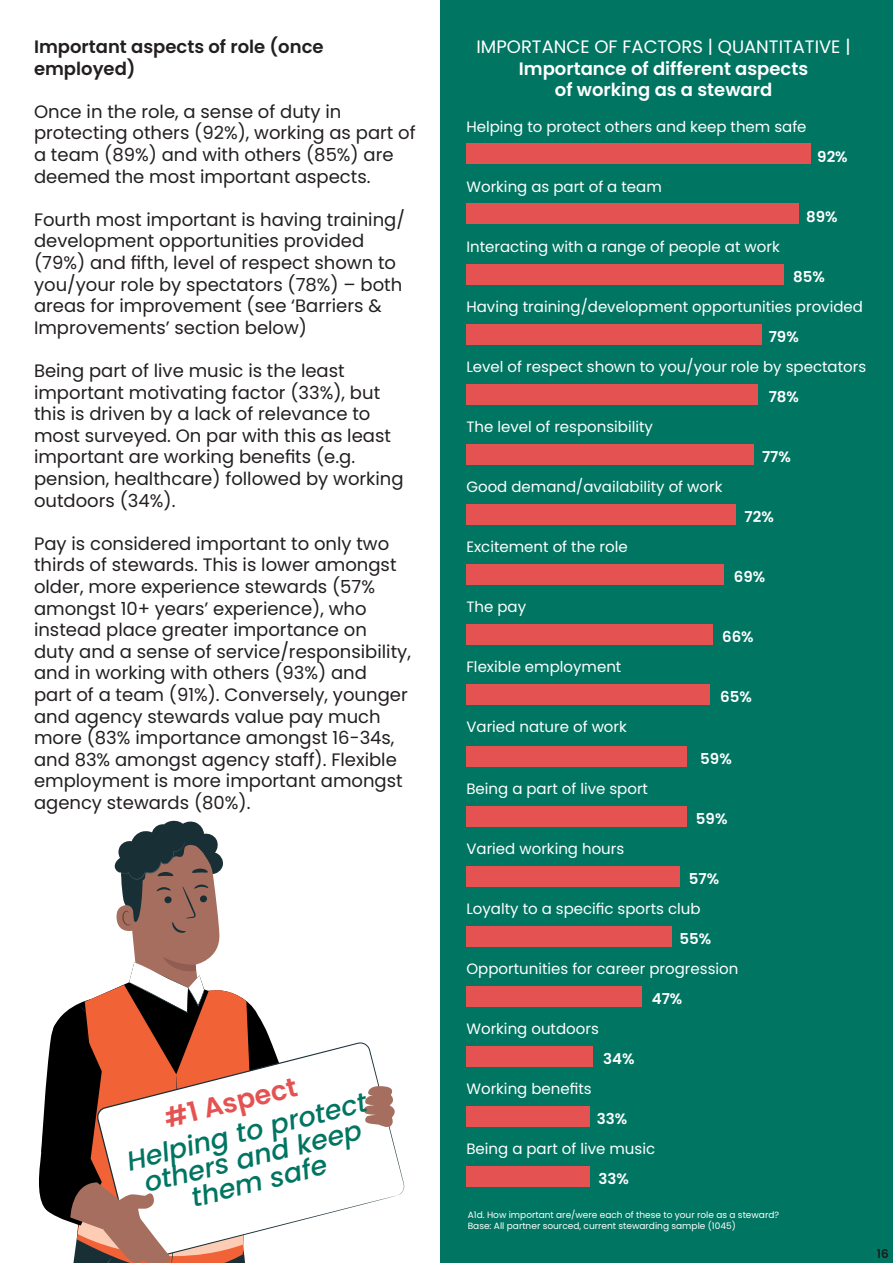
<style>
.page{position:relative;width:893px;height:1263px;background:#fff}
.page>*{position:absolute;margin:0;border:0;box-sizing:border-box;transform-origin:0 0}
.t1{font:italic 500 27px/25.5px "Poppins";color:#007562;text-align:center}
.t2{font:600 27px "Poppins";color:#e45251}
.t3{font:18px/21.6px "Poppins";color:#231f20}
.t4{font:18px/21.6px "Poppins";color:#fff;text-align:center}
.t5{font:600 18px/21.6px "Poppins";color:#231f20}
.t6{font:600 18px "Poppins";color:#fff}
.t7{font:15px "Poppins";color:#fff}
.t8{font:600 15px "Poppins";color:#fff}
.t9{font:600 12px "Poppins";color:#1d1d1b}
.t10{font:9px "Poppins";color:#fff}
.s1{font-weight:600}
</style>
<div class="page">
<div style="left:440px;top:0;width:453px;height:1263px;background:#007562"></div>
<svg style="left:251px;top:1005px;width:20px;height:37px"></svg>
<svg style="left:248px;top:1042px;width:156px;height:192px"></svg>
<svg style="left:363px;top:1084px;width:36px;height:45px"></svg>
<svg style="left:39px;top:820px;width:209px;height:443px"></svg>
<div style="left:466px;top:144px;width:344px;height:20px;background:#e45251"></div>
<div style="left:466px;top:204px;width:333px;height:20px;background:#e45251"></div>
<div style="left:466px;top:264px;width:318px;height:20px;background:#e45251"></div>
<div style="left:466px;top:324px;width:296px;height:20px;background:#e45251"></div>
<div style="left:466px;top:384px;width:292px;height:20px;background:#e45251"></div>
<div style="left:466px;top:444px;width:288px;height:20px;background:#e45251"></div>
<div style="left:466px;top:504px;width:270px;height:20px;background:#e45251"></div>
<div style="left:466px;top:564px;width:258px;height:20px;background:#e45251"></div>
<div style="left:466px;top:624px;width:247px;height:20px;background:#e45251"></div>
<div style="left:466px;top:684px;width:243px;height:20px;background:#e45251"></div>
<div style="left:466px;top:746px;width:221px;height:20px;background:#e45251"></div>
<div style="left:466px;top:806px;width:221px;height:20px;background:#e45251"></div>
<div style="left:466px;top:866px;width:213px;height:20px;background:#e45251"></div>
<div style="left:466px;top:926px;width:206px;height:20px;background:#e45251"></div>
<div style="left:466px;top:986px;width:176px;height:20px;background:#e45251"></div>
<div style="left:466px;top:1046px;width:127px;height:20px;background:#e45251"></div>
<div style="left:466px;top:1106px;width:124px;height:20px;background:#e45251"></div>
<div style="left:466px;top:1166px;width:124px;height:20px;background:#e45251"></div>
<p class="t5" style="left:34px;top:36px;width:291px">Important aspects of role (once employed)</p>
<p class="t3" style="left:34px;top:101px;width:383px">Once in the role, a sense of duty in protecting others (92%), working as part of a team (89%) and with others (85%) are deemed the most important aspects.</p>
<p class="t3" style="left:34px;top:209px;width:372px">Fourth most important is having training/ development opportunities provided (79%) and fifth, level of respect shown to you/your role by spectators (78%) – both areas for improvement (see ‘Barriers &amp; Improvements’ section below)</p>
<p class="t3" style="left:34px;top:360px;width:371px">Being part of live music is the least important motivating factor (33%), but this is driven by a lack of relevance to most surveyed. On par with this as least important are working benefits (e.g. pension, healthcare) followed by working outdoors (34%).</p>
<p class="t3" style="left:34px;top:533px;width:378px">Pay is considered important to only two thirds of stewards. This is lower amongst older, more experience stewards (57% amongst 10+ years’ experience), who instead place greater importance on duty and a sense of service/responsibility, and in working with others (93%) and<br>part of a team (91%). Conversely, younger and agency stewards value pay much more (83% importance amongst 16-34s, and 83% amongst agency staff). Flexible employment is more important amongst agency stewards (80%).</p>
<p class="t2" style="left:161px;top:1104px;width:137px;rotate:-14deg">#1 Aspect</p>
<p class="t1" style="left:124px;top:1149px;width:248px;rotate:-14deg">Helping to protect others and keep them safe</p>
<p class="t4" style="left:476px;top:36px;width:376px">IMPORTANCE OF FACTORS | QUANTITATIVE |<br><span class="s1">Importance of different aspects</span></p>
<p class="t6" style="left:555px;top:79px;width:219px">of working as a steward</p>
<p class="t7" style="left:466px;top:118px;width:342px">Helping to protect others and keep them safe</p>
<p class="t7" style="left:466px;top:178px;width:197px">Working as part of a team</p>
<p class="t7" style="left:466px;top:238px;width:315px">Interacting with a range of people at work</p>
<p class="t8" style="left:817px;top:148px;width:32px">92%</p>
<p class="t8" style="left:806px;top:208px;width:33px">89%</p>
<p class="t8" style="left:793px;top:268px;width:33px">85%</p>
<p class="t7" style="left:466px;top:298px;width:398px">Having training/development opportunities provided</p>
<p class="t8" style="left:769px;top:328px;width:32px">79%</p>
<p class="t7" style="left:466px;top:358px;width:401px">Level of respect shown to you/your role by spectators</p>
<p class="t7" style="left:466px;top:418px;width:188px">The level of responsibility</p>
<p class="t7" style="left:466px;top:478px;width:258px">Good demand/availability of work</p>
<p class="t7" style="left:466px;top:538px;width:163px">Excitement of the role</p>
<p class="t7" style="left:466px;top:598px;width:61px">The pay</p>
<p class="t8" style="left:769px;top:388px;width:32px">78%</p>
<p class="t8" style="left:762px;top:448px;width:30px">77%</p>
<p class="t8" style="left:744px;top:508px;width:31px">72%</p>
<p class="t8" style="left:734px;top:568px;width:33px">69%</p>
<p class="t7" style="left:466px;top:658px;width:156px">Flexible employment</p>
<p class="t7" style="left:466px;top:718px;width:162px">Varied nature of work</p>
<p class="t7" style="left:466px;top:780px;width:183px">Being a part of live sport</p>
<p class="t7" style="left:466px;top:840px;width:159px">Varied working hours</p>
<p class="t8" style="left:722px;top:628px;width:33px">66%</p>
<p class="t8" style="left:720px;top:688px;width:33px">65%</p>
<p class="t8" style="left:700px;top:750px;width:33px">59%</p>
<p class="t8" style="left:696px;top:810px;width:33px">59%</p>
<p class="t8" style="left:689px;top:870px;width:32px">57%</p>
<p class="t7" style="left:466px;top:900px;width:236px">Loyalty to a specific sports club</p>
<p class="t8" style="left:679px;top:930px;width:33px">55%</p>
<p class="t7" style="left:466px;top:960px;width:273px">Opportunities for career progression</p>
<p class="t7" style="left:466px;top:1020px;width:134px">Working outdoors</p>
<p class="t7" style="left:466px;top:1080px;width:127px">Working benefits</p>
<p class="t8" style="left:603px;top:1050px;width:33px">34%</p>
<p class="t8" style="left:597px;top:1110px;width:32px">33%</p>
<p class="t8" style="left:652px;top:990px;width:32px">47%</p>
<p class="t7" style="left:466px;top:1140px;width:190px">Being a part of live music</p>
<p class="t8" style="left:598px;top:1170px;width:32px">33%</p>
<p class="t10" style="left:468px;top:1209px;width:313px">A1d. How important are/were each of these to your role as a steward?</p>
<p class="t10" style="left:468px;top:1220px;width:270px">Base: All partner sourced, current stewarding sample (1045)</p>
<p class="t9" style="left:877px;top:1246px;width:14px">16</p>
</div>
